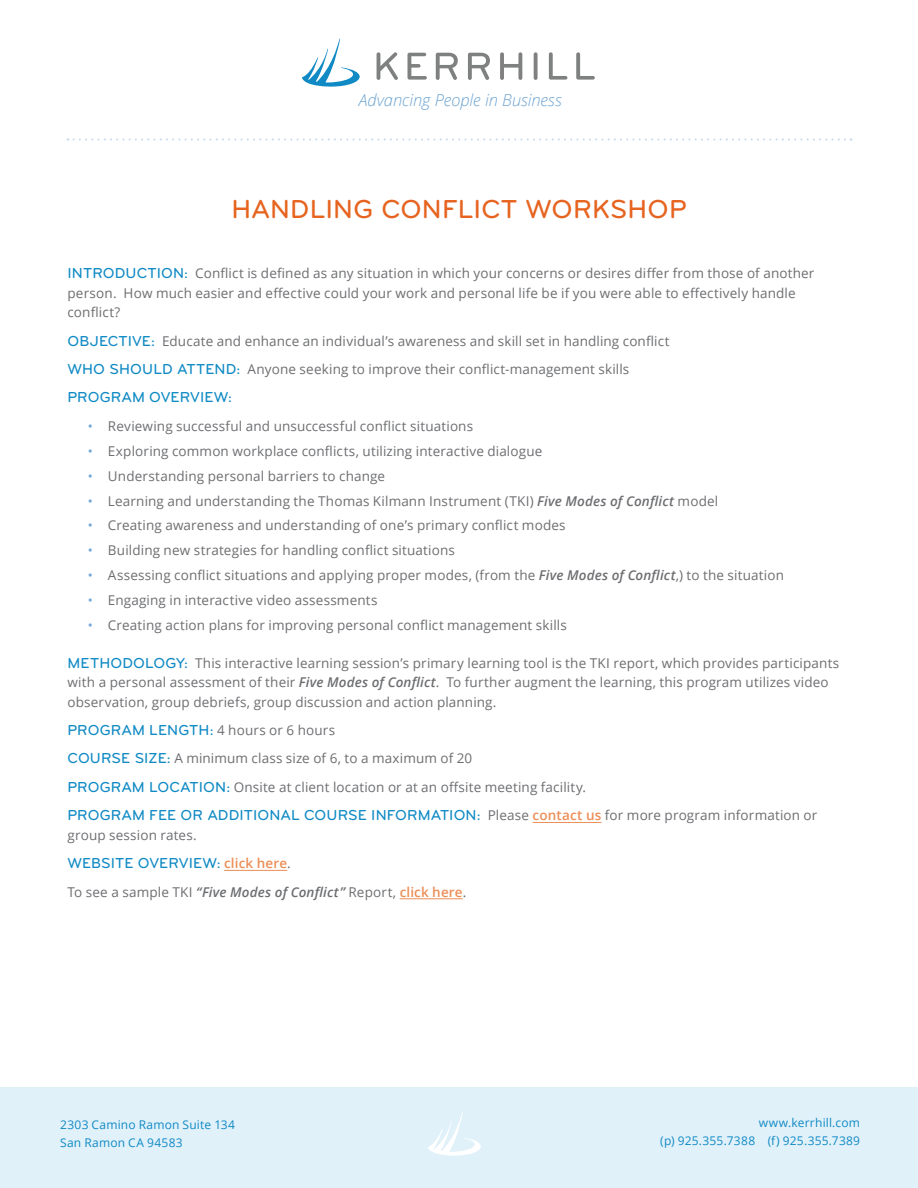
<style>
.page{position:relative;width:918px;height:1188px;background:#fff}
.page>*{position:absolute;margin:0;border:0;box-sizing:border-box;transform-origin:0 0}
.t1{font:500 27px "Bryant";letter-spacing:.01em;color:#e66420}
.t2{font:italic 300 16.5px "Open Sans";letter-spacing:-.005em;color:#6da4d2}
.t3{font:500 15px "Bryant";letter-spacing:.005em;color:#108ac4}
.t4{font:13.5px/19.5px "Open Sans";letter-spacing:.01em;color:#6d6e71}
.t5{font:12px/18px "Open Sans";letter-spacing:.015em;color:#108ac4}
.s1{font-family:"Bryant";font-weight:500;font-size:15px;color:#108ac4}
.s2{color:#73a6d9}
.s3{font-weight:600;font-style:italic}
.s4{font-family:"Open Sans";font-weight:400;font-size:13.5px;color:#6d6e71}
.s5{font-family:"Open Sans";font-weight:600;font-size:13.5px;color:#ed8e57}
.s6{font-weight:600;color:#ed8e57}
</style>
<div class="page">
<div style="left:0;top:1087px;width:918px;height:101px;background:#e1f1fa"></div>
<svg style="left:302px;top:39px;width:58px;height:48px"></svg>
<svg style="left:377px;top:52px;width:21px;height:28px"></svg>
<svg style="left:407px;top:53px;width:20px;height:27px"></svg>
<svg style="left:436px;top:53px;width:22px;height:27px"></svg>
<svg style="left:468px;top:53px;width:22px;height:27px"></svg>
<svg style="left:500px;top:52px;width:22px;height:28px"></svg>
<svg style="left:534px;top:52px;width:4px;height:28px"></svg>
<svg style="left:549px;top:52px;width:18px;height:28px"></svg>
<svg style="left:576px;top:52px;width:19px;height:28px"></svg>
<svg style="left:428px;top:1112px;width:53px;height:44px"></svg>
<svg style="left:68px;top:138px;width:783px;height:3px"></svg>
<hr style="left:533px;top:822px;width:68px;height:1px;background:#ed8e57">
<hr style="left:224px;top:870px;width:63px;height:1px;background:#ed8e57">
<hr style="left:400px;top:898px;width:63px;height:1px;background:#ed8e57">
<p class="t2" style="left:359px;top:89px;width:204px">Advancing People in Business</p>
<h1 class="t1" style="left:231px;top:193px;width:457px">HANDLING CONFLICT WORKSHOP</h1>
<p class="t4" style="left:67px;top:263px;width:748px"><span class="s1">INTRODUCTION:</span> Conflict is defined as any situation in which your concerns or desires differ from those of another person. How much easier and effective could your work and personal life be if you were able to effectively handle conflict?</p>
<p class="t4" style="left:68px;top:326px;width:604px;line-height:28.3px"><span class="s1">OBJECTIVE:</span> Educate and enhance an individual’s awareness and skill set in handling conflict<br><span class="s1">WHO SHOULD ATTEND:</span> Anyone seeking to improve their conflict-management skills</p>
<p class="t3" style="left:68px;top:388px;width:166px">PROGRAM OVERVIEW:</p>
<p class="t4" style="left:88px;top:416px;width:387px"><span class="s2">•</span> Reviewing successful and unsuccessful conflict situations</p>
<p class="t4" style="left:88px;top:441px;width:456px"><span class="s2">•</span> Exploring common workplace conflicts, utilizing interactive dialogue</p>
<p class="t4" style="left:88px;top:466px;width:299px"><span class="s2">•</span> Understanding personal barriers to change</p>
<p class="t4" style="left:88px;top:491px;width:632px"><span class="s2">•</span> Learning and understanding the Thomas Kilmann Instrument (TKI) <span class="s3">Five Modes of Conflict</span> model</p>
<p class="t4" style="left:88px;top:515px;width:479px"><span class="s2">•</span> Creating awareness and understanding of one’s primary conflict modes</p>
<p class="t4" style="left:88px;top:540px;width:369px"><span class="s2">•</span> Building new strategies for handling conflict situations</p>
<p class="t4" style="left:88px;top:565px;width:698px"><span class="s2">•</span> Assessing conflict situations and applying proper modes, (from the <span class="s3">Five Modes of Conflict</span>,) to the situation</p>
<p class="t4" style="left:88px;top:590px;width:291px"><span class="s2">•</span> Engaging in interactive video assessments</p>
<p class="t4" style="left:88px;top:615px;width:481px"><span class="s2">•</span> Creating action plans for improving personal conflict management skills</p>
<p class="t4" style="left:67px;top:653px;width:773px"><span class="s1">METHODOLOGY:</span> This interactive learning session’s primary learning tool is the TKI report, which provides participants with a personal assessment of their <span class="s3">Five Modes of Conflict</span>. To further augment the learning, this program utilizes video observation, group debriefs, group discussion and action planning.</p>
<p class="t3" style="left:68px;top:721px;width:269px">PROGRAM LENGTH: <span class="s4">4 hours or 6 hours</span></p>
<p class="t4" style="left:68px;top:744px;width:520px;line-height:28.3px"><span class="s1">COURSE SIZE:</span> A minimum class size of 6, to a maximum of 20<br><span class="s1">PROGRAM LOCATION:</span> Onsite at client location or at an offsite meeting facility.</p>
<p class="t3" style="left:68px;top:806px;width:751px">PROGRAM FEE OR ADDITIONAL COURSE INFORMATION: <span class="s4">Please</span> <span class="s5">contact us</span> <span class="s4">for more program information or</span></p>
<p class="t4" style="left:68px;top:825px;width:131px">group session rates.</p>
<p class="t3" style="left:68px;top:854px;width:225px">WEBSITE OVERVIEW: <span class="s5">click here</span><span class="s4">.</span></p>
<p class="t4" style="left:67px;top:882px;width:400px">To see a sample TKI <span class="s3">“Five Modes of Conflict”</span> Report, <span class="s6">click here</span>.</p>
<p class="t5" style="left:60px;top:1115px;width:176px">2303 Camino Ramon Suite 134<br>San Ramon CA 94583</p>
<p class="t5" style="left:759px;top:1114px;width:103px">www.kerrhill.com</p>
<p class="t5" style="left:660px;top:1132px;width:201px">(p) 925.355.7388 (f) 925.355.7389</p>
</div>
